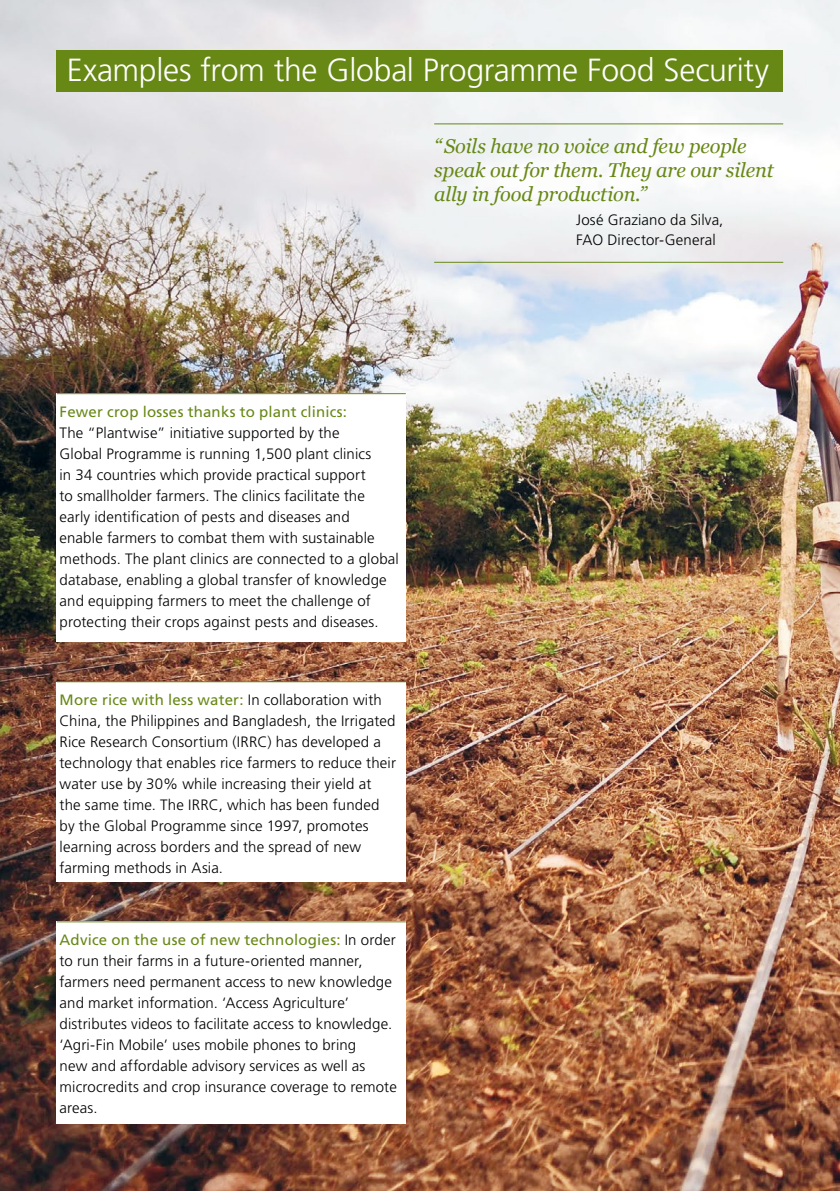
<style>
.page{position:relative;width:840px;height:1191px;background:#fff}
.page>*{position:absolute;margin:0;border:0;box-sizing:border-box;transform-origin:0 0}
.t1{font:300 32px "Frutiger LT Pro";letter-spacing:-.01em;color:#fff}
.t2{font:italic 20px/24px "Georgia";letter-spacing:-.01em;color:#688816}
.t3{font:300 15px/21px "Frutiger LT Pro";letter-spacing:.01em;color:#000}
.t4{font:15px "Frutiger LT Pro";letter-spacing:.015em;color:#688816}
.s1{font-weight:400;color:#688816}
</style>
<div class="page">
<img style="left:0;top:0;width:839px;height:1191px">
<div style="left:57px;top:50px;width:725px;height:42px;background:#688816"></div>
<div style="left:57px;top:393px;width:348px;height:248px;background:#fff"></div>
<hr style="left:57px;top:393px;width:348px;height:1px;background:#688816">
<div style="left:57px;top:682px;width:348px;height:199px;background:#fff"></div>
<hr style="left:57px;top:681px;width:348px;height:1px;background:#688816">
<div style="left:57px;top:921px;width:348px;height:203px;background:#fff"></div>
<hr style="left:57px;top:921px;width:348px;height:1px;background:#688816">
<hr style="left:434px;top:123px;width:348px;height:1px;background:#688816">
<hr style="left:434px;top:262px;width:348px;height:1px;background:#688816">
<h1 class="t1" style="left:67px;top:51px;width:703px">Examples from the Global Programme Food Security</h1>
<h2 class="t2" style="left:434px;top:133px;width:341px">“Soils have no voice and few people speak out for them. They are our silent ally in food production.”</h2>
<p class="t3" style="left:575px;top:210px;width:149px;line-height:20px">José Graziano da Silva,<br>FAO Director-General</p>
<p class="t4" style="left:60px;top:403px;width:289px">Fewer crop losses thanks to plant clinics:</p>
<p class="t3" style="left:60px;top:422px;width:340px">The “Plantwise” initiative supported by the<br>Global Programme is running 1,500 plant clinics<br>in 34 countries which provide practical support<br>to smallholder farmers. The clinics facilitate the early identification of pests and diseases and<br>enable farmers to combat them with sustainable methods. The plant clinics are connected to a global database, enabling a global transfer of knowledge and equipping farmers to meet the challenge of protecting their crops against pests and diseases.</p>
<p class="t3" style="left:60px;top:689px;width:338px"><span class="s1">More rice with less water:</span> In collaboration with China, the Philippines and Bangladesh, the Irrigated Rice Research Consortium (IRRC) has developed a technology that enables rice farmers to reduce their water use by 30% while increasing their yield at the same time. The IRRC, which has been funded by the Global Programme since 1997, promotes learning across borders and the spread of new farming methods in Asia.</p>
<p class="t3" style="left:60px;top:929px;width:338px"><span class="s1">Advice on the use of new technologies:</span> In order to run their farms in a future-oriented manner, farmers need permanent access to new knowledge and market information. ‘Access Agriculture’ distributes videos to facilitate access to knowledge. ‘Agri-Fin Mobile’ uses mobile phones to bring<br>new and affordable advisory services as well as microcredits and crop insurance coverage to remote areas.</p>
</div>
